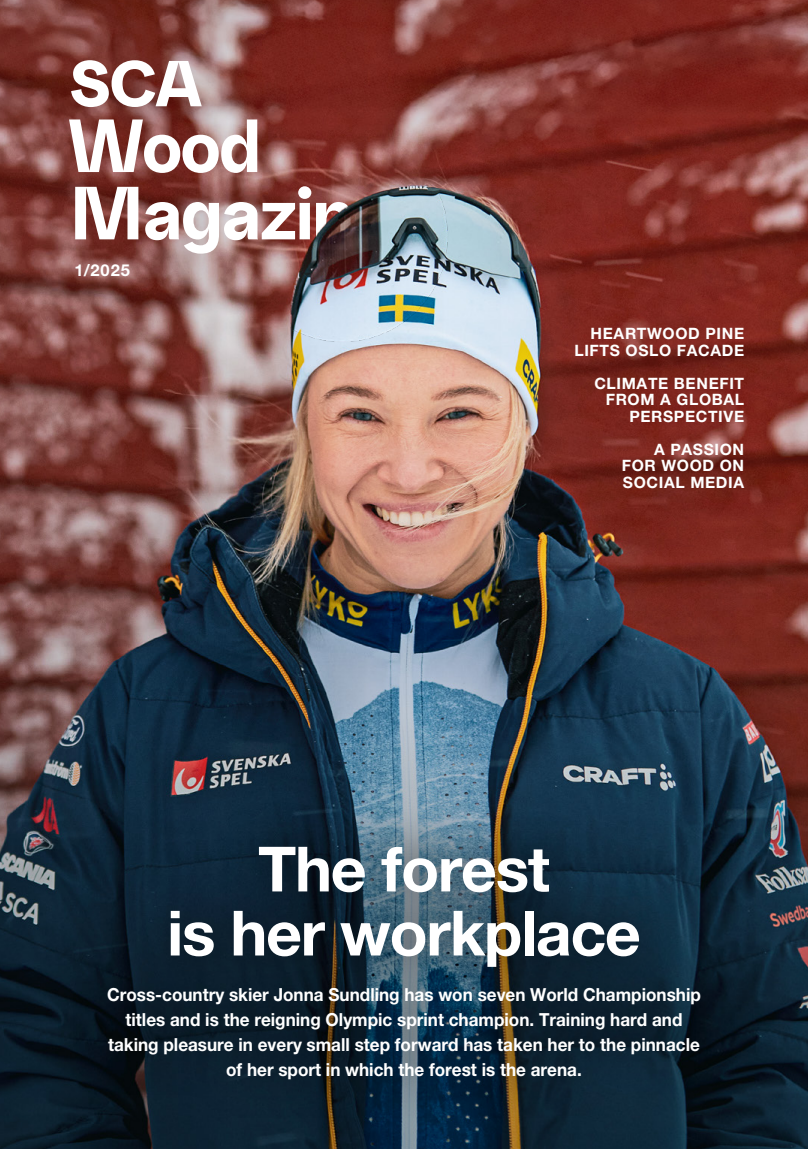
<style>
.page{position:relative;width:808px;height:1149px;background:#fff}
.page>*{position:absolute;margin:0;border:0;box-sizing:border-box;transform-origin:0 0}
.t1{font:900 75.3px "SCA Sans";letter-spacing:-.02em;color:#fff}
.t2{font:800 64.95px "SCA Sans";color:#fff}
.t3{font:700 62.4px/64.1px "Helvetica Neue LT Pro";letter-spacing:-.02em;color:#fff;text-align:center}
.t4{font:700 18px/24.8px "Helvetica Neue LT Pro";color:#fff;text-align:center;scale:.95 1}
.t5{font:700 16.35px "Helvetica Neue LT Pro";color:#fff}
.t6{font:700 15.6px/16.8px "Helvetica Neue LT Pro";letter-spacing:.04em;color:#fff;text-align:right}
</style>
<div class="page">
<img style="left:0;top:0;width:808px;height:1148px">
<div style="left:65px;top:799px;width:677px;height:323px;background:#000;opacity:.75"></div>
<p class="t2" style="left:69px;top:34px;width:135px">SCA</p>
<p class="t1" style="left:67px;top:88px;width:196px">Wood</p>
<p class="t1" style="left:70px;top:156px;width:323px">Magazine</p>
<p class="t5" style="left:74px;top:260px;width:57px">1/2025</p>
<p class="t6" style="left:574px;top:325px;width:171px">HEARTWOOD PINE<br>LIFTS OSLO FACADE</p>
<p class="t6" style="left:594px;top:374px;width:151px">CLIMATE BENEFIT<br>FROM A GLOBAL<br>PERSPECTIVE</p>
<p class="t6" style="left:622px;top:440px;width:124px;text-align:justify;text-indent:32px">A PASSION FOR WOOD ON SOCIAL MEDIA</p>
<p class="t3" style="left:167px;top:835px;width:475px">The forest<br>is her workplace</p>
<p class="t4" style="left:107px;top:981px;width:626px">Cross-country skier Jonna Sundling has won seven World Championship titles and is the reigning Olympic sprint champion. Training hard and taking pleasure in every small step forward has taken her to the pinnacle of her sport in which the forest is the arena.</p>
</div>
